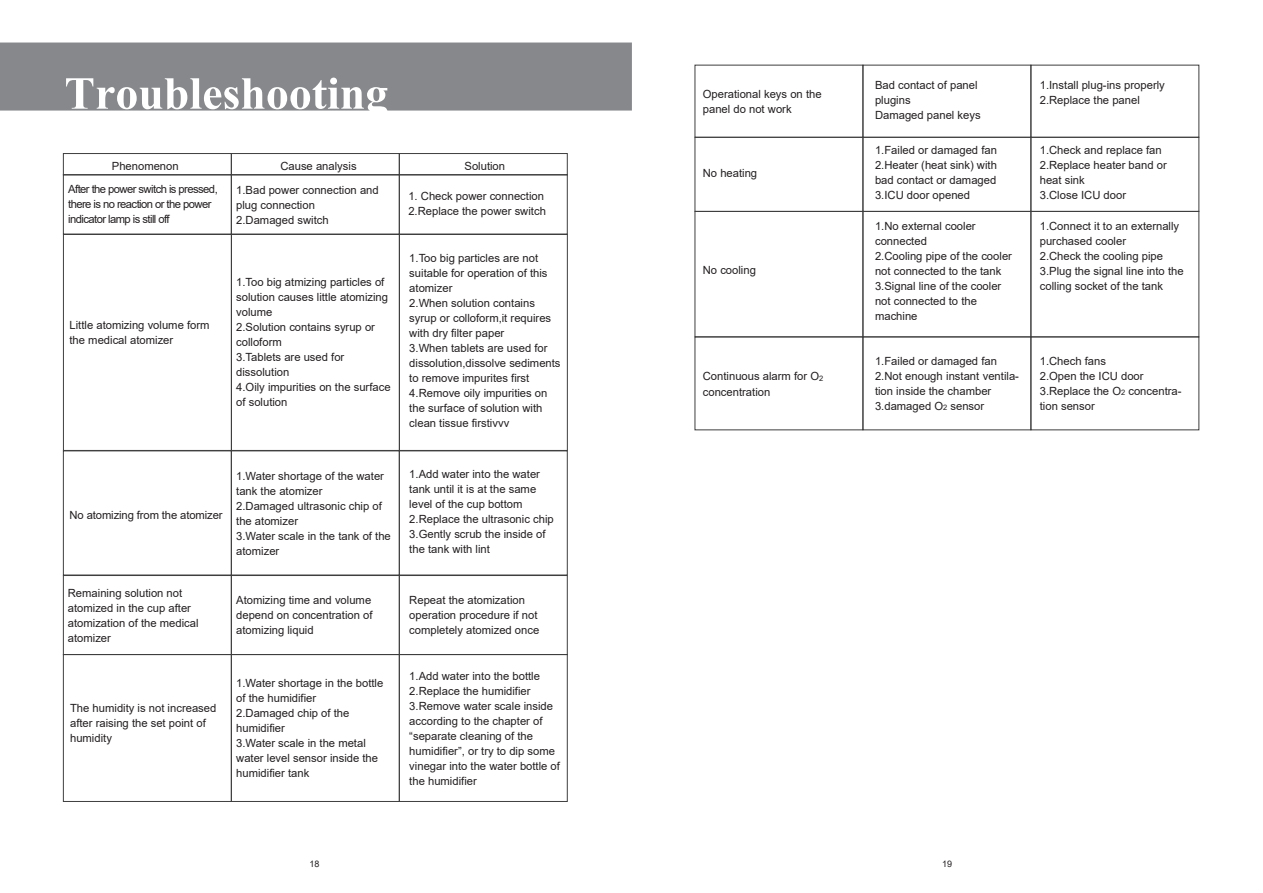
<style>
.page{position:relative;width:1263px;height:893px;background:#fff}
.page>*{position:absolute;margin:0;border:0;box-sizing:border-box;transform-origin:0 0}
.t1{font:700 57px "Aparajita";color:#fff}
.t2{font:11.25px/15px "Arial";color:#231f20}
.t3{font:11.25px/15px "Arial";letter-spacing:-.05em;color:#231f20}
.t4{font:9px "Arial";color:#231f20}
.s1{font-size:7.5px}
</style>
<div class="page">
<div style="left:63px;top:234px;width:169px;height:217px;border:1px solid #3e3e3f"></div>
<div style="left:63px;top:153px;width:169px;height:22px;border:1px solid #3e3e3f"></div>
<div style="left:399px;top:174px;width:169px;height:60px;border:1px solid #3e3e3f"></div>
<div style="left:399px;top:234px;width:169px;height:217px;border:1px solid #3e3e3f"></div>
<div style="left:231px;top:234px;width:169px;height:217px;border:1px solid #3e3e3f"></div>
<div style="left:231px;top:153px;width:169px;height:22px;border:1px solid #3e3e3f"></div>
<div style="left:399px;top:153px;width:169px;height:22px;border:1px solid #3e3e3f"></div>
<div style="left:231px;top:450px;width:169px;height:125px;border:1px solid #3e3e3f"></div>
<div style="left:399px;top:450px;width:169px;height:125px;border:1px solid #3e3e3f"></div>
<div style="left:231px;top:575px;width:169px;height:80px;border:1px solid #3e3e3f"></div>
<div style="left:399px;top:575px;width:169px;height:80px;border:1px solid #3e3e3f"></div>
<div style="left:63px;top:575px;width:169px;height:80px;border:1px solid #3e3e3f"></div>
<div style="left:63px;top:450px;width:169px;height:125px;border:1px solid #3e3e3f"></div>
<div style="left:231px;top:654px;width:169px;height:148px;border:1px solid #3e3e3f"></div>
<div style="left:399px;top:654px;width:169px;height:148px;border:1px solid #3e3e3f"></div>
<div style="left:63px;top:654px;width:169px;height:148px;border:1px solid #3e3e3f"></div>
<div style="left:862px;top:137px;width:169px;height:75px;border:1px solid #3e3e3f"></div>
<div style="left:1030px;top:137px;width:169px;height:75px;border:1px solid #3e3e3f"></div>
<div style="left:694px;top:137px;width:169px;height:75px;border:1px solid #3e3e3f"></div>
<div style="left:862px;top:211px;width:169px;height:126px;border:1px solid #3e3e3f"></div>
<div style="left:1030px;top:211px;width:169px;height:126px;border:1px solid #3e3e3f"></div>
<div style="left:694px;top:211px;width:169px;height:126px;border:1px solid #3e3e3f"></div>
<div style="left:862px;top:336px;width:169px;height:94px;border:1px solid #3e3e3f"></div>
<div style="left:1030px;top:336px;width:169px;height:94px;border:1px solid #3e3e3f"></div>
<div style="left:694px;top:336px;width:169px;height:94px;border:1px solid #3e3e3f"></div>
<div style="left:0;top:43px;width:632px;height:68px;background:#86888b"></div>
<h1 class="t1" style="left:64px;top:67px;width:325px">Troubleshooting</h1>
<p class="t2" style="left:112px;top:159px;width:68px">Phenomenon</p>
<p class="t3" style="left:68px;top:181px;width:151px">After the power switch is pressed, there is no reaction or the power indicator lamp is still off</p>
<p class="t2" style="left:70px;top:318px;width:142px">Little atomizing volume form the medical atomizer</p>
<p class="t2" style="left:280px;top:159px;width:78px">Cause analysis</p>
<p class="t2" style="left:464px;top:159px;width:42px">Solution</p>
<p class="t2" style="left:408px;top:188px;width:139px">1. Check power connection<br>2.Replace the power switch</p>
<p class="t2" style="left:236px;top:182px;width:144px">1.Bad power connection and plug connection<br>2.Damaged switch</p>
<p class="t2" style="left:236px;top:274px;width:156px">1.Too big atmizing particles of solution causes little atomizing volume<br>2.Solution contains syrup or colloform<br>3.Tablets are used for dissolution<br>4.Oily impurities on the surface of solution</p>
<p class="t2" style="left:409px;top:251px;width:153px">1.Too big particles are not suitable for operation of this atomizer<br>2.When solution contains syrup or colloform,it requires with dry filter paper<br>3.When tablets are used for dissolution,dissolve sediments to remove impurites first<br>4.Remove oily impurities on the surface of solution with clean tissue firstivvv</p>
<p class="t2" style="left:70px;top:507px;width:155px">No atomizing from the atomizer</p>
<p class="t2" style="left:236px;top:468px;width:156px">1.Water shortage of the water tank the atomizer<br>2.Damaged ultrasonic chip of the atomizer<br>3.Water scale in the tank of the atomizer</p>
<p class="t2" style="left:409px;top:467px;width:146px">1.Add water into the water tank until it is at the same level of the cup bottom<br>2.Replace the ultrasonic chip<br>3.Gently scrub the inside of the tank with lint</p>
<p class="t2" style="left:68px;top:585px;width:132px">Remaining solution not atomized in the cup after atomization of the medical atomizer</p>
<p class="t2" style="left:236px;top:593px;width:138px;text-align:justify">Atomizing time and volume depend on concentration of atomizing liquid</p>
<p class="t2" style="left:409px;top:593px;width:132px">Repeat the atomization operation procedure if not completely atomized once</p>
<p class="t2" style="left:70px;top:701px;width:148px">The humidity is not increased after raising the set point of humidity</p>
<p class="t2" style="left:236px;top:676px;width:149px">1.Water shortage in the bottle of the humidifier<br>2.Damaged chip of the humidifier<br>3.Water scale in the metal water level sensor inside the humidifier tank</p>
<p class="t2" style="left:409px;top:668px;width:152px">1.Add water into the bottle<br>2.Replace the humidifier<br>3.Remove water scale inside according to the chapter of “separate cleaning of the humidifier”, or try to dip some vinegar into the water bottle of the humidifier</p>
<p class="t2" style="left:703px;top:86px;width:120px">Operational keys on the panel do not work</p>
<p class="t2" style="left:875px;top:77px;width:107px">Bad contact of panel plugins<br>Damaged panel keys</p>
<p class="t2" style="left:1040px;top:77px;width:127px">1.Install plug-ins properly<br>2.Replace the panel</p>
<p class="t2" style="left:703px;top:165px;width:56px">No heating</p>
<p class="t2" style="left:703px;top:262px;width:55px">No cooling</p>
<p class="t2" style="left:703px;top:369px;width:122px">Continuous alarm for O<span class="s1">2 </span>concentration</p>
<p class="t2" style="left:875px;top:143px;width:123px;text-align:justify">1.Failed or damaged fan 2.Heater (heat sink) with bad contact or damaged 3.ICU door opened</p>
<p class="t2" style="left:1040px;top:143px;width:128px">1.Check and replace fan<br>2.Replace heater band or heat sink<br>3.Close ICU door</p>
<p class="t2" style="left:875px;top:219px;width:138px">1.No external cooler connected<br>2.Cooling pipe of the cooler not connected to the tank<br>3.Signal line of the cooler not connected to the machine</p>
<p class="t2" style="left:1040px;top:219px;width:145px">1.Connect it to an externally purchased cooler<br>2.Check the cooling pipe<br>3.Plug the signal line into the colling socket of the tank</p>
<p class="t2" style="left:875px;top:354px;width:145px">1.Failed or damaged fan<br>2.Not enough instant ventila&shy;tion inside the chamber<br>3.damaged O<span class="s1">2</span> sensor</p>
<p class="t2" style="left:1040px;top:354px;width:143px">1.Chech fans<br>2.Open the ICU door<br>3.Replace the O<span class="s1">2</span> concentra&shy;tion sensor</p>
<p class="t4" style="left:309px;top:857px;width:12px">18</p>
<p class="t4" style="left:942px;top:857px;width:12px">19</p>
</div>
